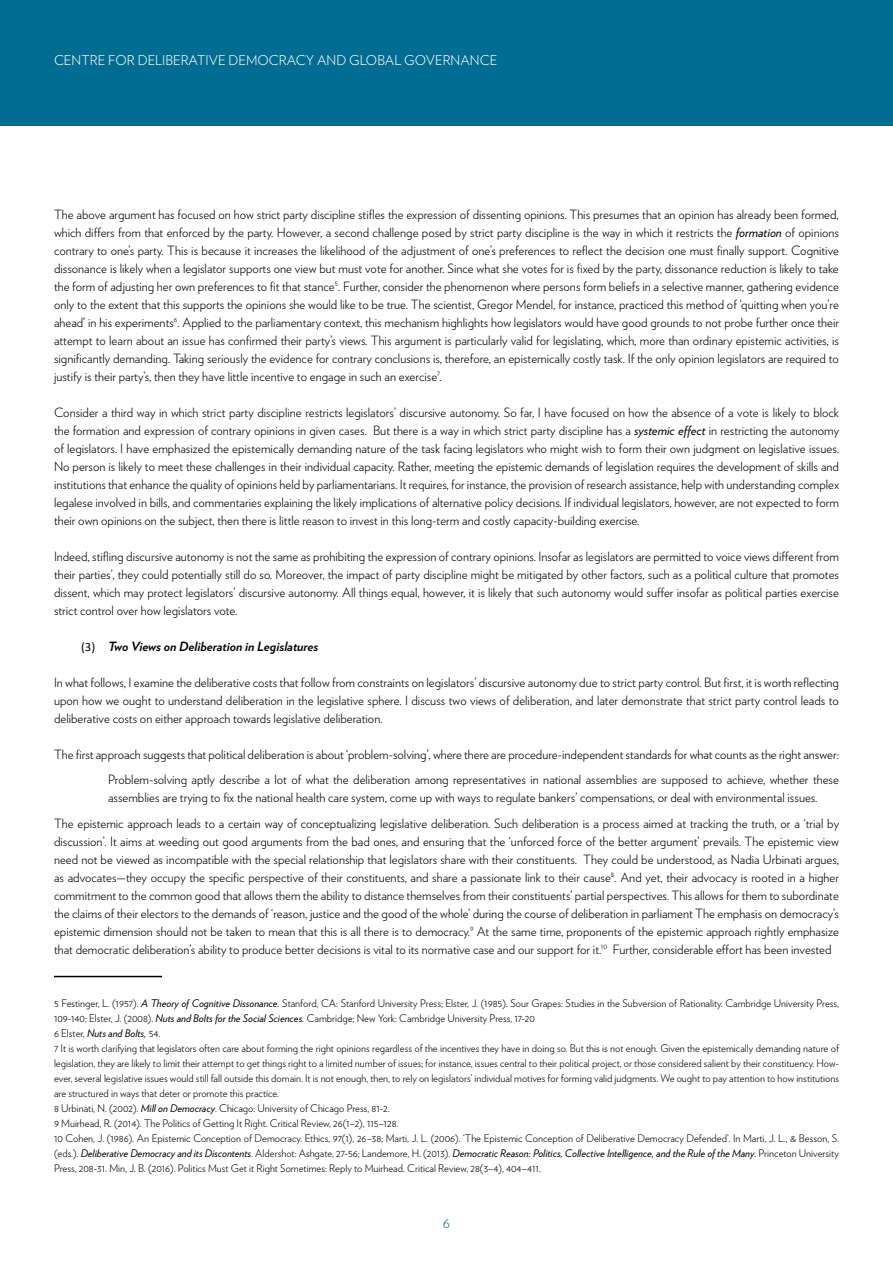
<style>
.page{position:relative;width:893px;height:1263px;background:#fff}
.page>*{position:absolute;margin:0;border:0;box-sizing:border-box;transform-origin:0 0}
.t1{font:300 13.5px "Verlag";color:#fff}
.t2{font:300 12.75px/18px "Verlag";color:#000;text-align:justify}
.t3{font:italic 700 12.75px "Verlag";color:#000}
.t4{font:300 12px "Verlag";color:#006c91}
.t5{font:300 10.5px/15px "Verlag";color:#000}
.s1{font-weight:400;font-style:italic}
.s2{font-family:"Calibri";font-weight:400;font-style:normal}
</style>
<div class="page">
<div style="left:0;top:0;width:893px;height:125px;background:#006c91"></div>
<hr style="left:54px;top:976px;width:108px;height:1px;background:#000">
<p class="t1" style="left:54px;top:50px;width:445px">CENTRE FOR DELIBERATIVE DEMOCRACY AND GLOBAL GOVERNANCE</p>
<p class="t2" style="left:54px;top:204px;width:787px">The above argument has focused on how strict party discipline stifles the expression of dissenting opinions. This presumes that an opinion has already been formed, which differs from that enforced by the party. However, a second challenge posed by strict party discipline is the way in which it restricts the <span class="s1">formation</span> of opinions contrary to one’s party. This is because it increases the likelihood of the adjustment of one’s preferences to reflect the decision one must finally support. Cognitive dissonance is likely when a legislator supports one view but must vote for another. Since what she votes for is fixed by the party, dissonance reduction is likely to take the form of adjusting her own preferences to fit that stance<sup>5</sup>. Further, consider the phenomenon where persons form beliefs in a selective manner, gathering evidence only to the extent that this supports the opinions she would like to be true. The scientist, Gregor Mendel, for instance, practiced this method of ‘quitting when you’re ahead’ in his experiments<sup>6</sup>. Applied to the parliamentary context, this mechanism highlights how legislators would have good grounds to not probe further once their attempt to learn about an issue has confirmed their party’s views. This argument is particularly valid for legislating, which, more than ordinary epistemic activities, is significantly demanding. Taking seriously the evidence for contrary conclusions is, therefore, an epistemically costly task. If the only opinion legislators are required to justify is their party’s, then they have little incentive to engage in such an exercise<sup>7</sup>.</p>
<p class="t2" style="left:54px;top:402px;width:787px">Consider a third way in which strict party discipline restricts legislators’ discursive autonomy. So far, I have focused on how the absence of a vote is likely to block the formation and expression of contrary opinions in given cases. But there is a way in which strict party discipline has a <span class="s1">systemic effect</span> in restricting the autonomy of legislators. I have emphasized the epistemically demanding nature of the task facing legislators who might wish to form their own judgment on legislative issues.<br>No person is likely to meet these challenges in their individual capacity. Rather, meeting the epistemic demands of legislation requires the development of skills and institutions that enhance the quality of opinions held by parliamentarians. It requires, for instance, the provision of research assistance, help with understanding complex legalese involved in bills, and commentaries explaining the likely implications of alternative policy decisions. If individual legislators, however, are not expected to form their own opinions on the subject, then there is little reason to invest in this long-term and costly capacity-building exercise.</p>
<p class="t2" style="left:54px;top:546px;width:787px">Indeed, stifling discursive autonomy is not the same as prohibiting the expression of contrary opinions. Insofar as legislators are permitted to voice views different from their parties’, they could potentially still do so. Moreover, the impact of party discipline might be mitigated by other factors, such as a political culture that promotes dissent, which may protect legislators’ discursive autonomy. All things equal, however, it is likely that such autonomy would suffer insofar as political parties exercise strict control over how legislators vote.</p>
<p class="t3" style="left:81px;top:636px;width:239px"><span class="s2">(3)</span> Two Views on Deliberation in Legislatures</p>
<p class="t2" style="left:54px;top:672px;width:787px">In what follows, I examine the deliberative costs that follow from constraints on legislators’ discursive autonomy due to strict party control. But first, it is worth reflecting upon how we ought to understand deliberation in the legislative sphere. I discuss two views of deliberation, and later demonstrate that strict party control leads to deliberative costs on either approach towards legislative deliberation.</p>
<p class="t2" style="left:54px;top:741px;width:786px;line-height:25.5px;text-align:right">The first approach suggests that political deliberation is about ‘problem-solving’, where there are procedure-independent standards for what counts as the right answer:<br>Problem-solving aptly describe a lot of what the deliberation among representatives in national assemblies are supposed to achieve, whether these</p>
<p class="t2" style="left:54px;top:784px;width:787px;line-height:25.5px;text-indent:54px">assemblies are trying to fix the national health care system, come up with ways to regulate bankers’ compensations, or deal with environmental issues.<br>The epistemic approach leads to a certain way of conceptualizing legislative deliberation. Such deliberation is a process aimed at tracking the truth, or a ‘trial by</p>
<p class="t2" style="left:54px;top:831px;width:787px">discussion’. It aims at weeding out good arguments from the bad ones, and ensuring that the ‘unforced force of the better argument’ prevails. The epistemic view need not be viewed as incompatible with the special relationship that legislators share with their constituents. They could be understood, as Nadia Urbinati argues, as advocates—they occupy the specific perspective of their constituents, and share a passionate link to their cause<sup>8</sup>. And yet, their advocacy is rooted in a higher commitment to the common good that allows them the ability to distance themselves from their constituents’ partial perspectives. This allows for them to subordinate the claims of their electors to the demands of ‘reason, justice and the good of the whole’ during the course of deliberation in parliament The emphasis on democracy’s epistemic dimension should not be taken to mean that this is all there is to democracy.<sup>9</sup> At the same time, proponents of the epistemic approach rightly emphasize that democratic deliberation’s ability to produce better decisions is vital to its normative case and our support for it.<sup>10</sup> Further, considerable effort has been invested</p>
<p class="t5" style="left:54px;top:995px;width:787px">5 Festinger, L. (1957). <span class="s1">A Theory of Cognitive Dissonance.</span> Stanford, CA: Stanford University Press; Elster, J. (1985). Sour Grapes: Studies in the Subversion of Rationality. Cambridge University Press, 109-140; Elster, J. (2008). <span class="s1">Nuts and Bolts for the Social Sciences.</span> Cambridge; New York: Cambridge University Press, 17-20<br>6 Elster, <span class="s1">Nuts and Bolts,</span> 54.<br>7 It is worth clarifying that legislators often care about forming the right opinions regardless of the incentives they have in doing so. But this is not enough. Given the epistemically demanding nature of legislation, they are likely to limit their attempt to get things right to a limited number of issues; for instance, issues central to their political project, or those considered salient by their constituency. How&shy;ever, several legislative issues would still fall outside this domain. It is not enough, then, to rely on legislators’ individual motives for forming valid judgments. We ought to pay attention to how institutions are structured in ways that deter or promote this practice.<br>8 Urbinati, N. (2002). <span class="s1">Mill on Democracy</span>. Chicago: University of Chicago Press, 81-2.<br>9 Muirhead, R. (2014). The Politics of Getting It Right. Critical Review, 26(1–2), 115–128.<br>10 Cohen, J. (1986). An Epistemic Conception of Democracy. Ethics, 97(1), 26–38; Marti, J. L. (2006). ‘The Epistemic Conception of Deliberative Democracy Defended’. In Marti, J. L., &amp; Besson, S. (eds.). <span class="s1">Deliberative Democracy and its Discontents</span>. Aldershot: Ashgate, 27-56; Landemore, H. (2013). <span class="s1">Democratic Reason: Politics, Collective Intelligence, and the Rule of the Many</span>. Princeton University Press, 208-31. Min, J. B. (2016). Politics Must Get it Right Sometimes: Reply to Muirhead. Critical Review, 28(3–4), 404–411.</p>
<p class="t4" style="left:443px;top:1215px;width:9px">6</p>
</div>
